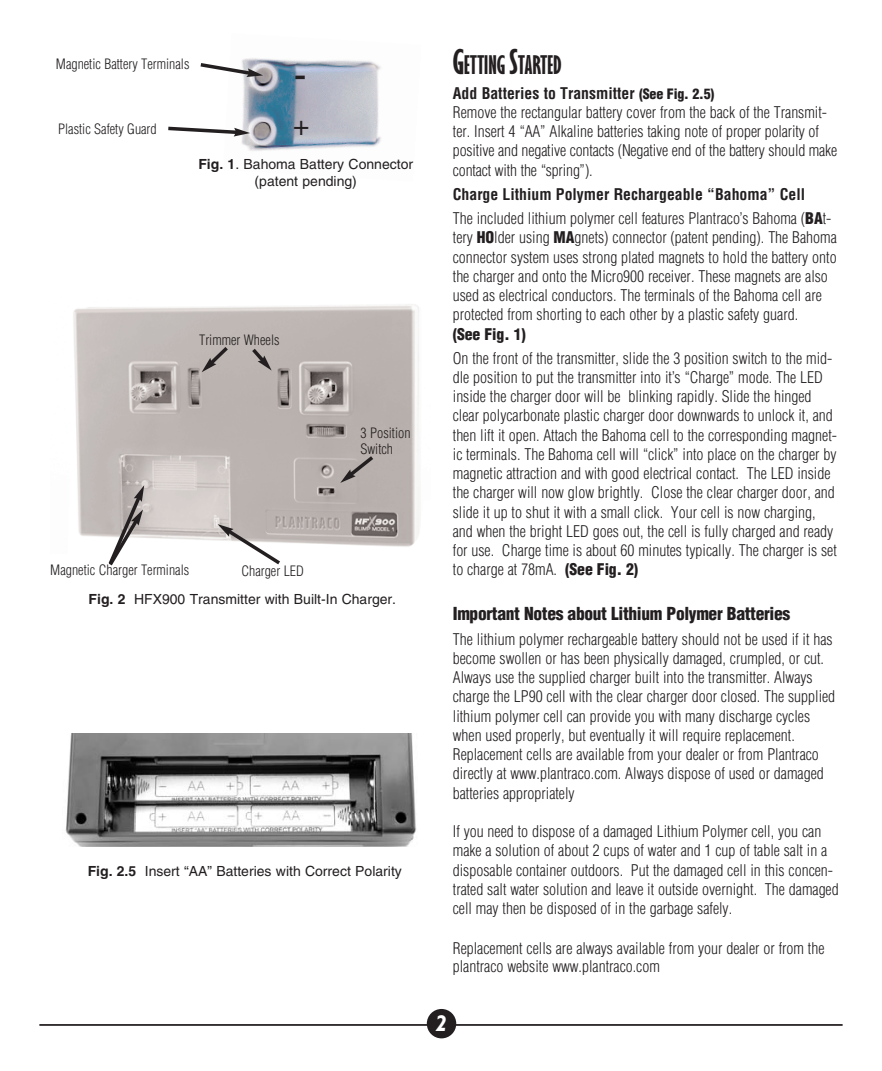
<style>
.page{position:relative;width:882px;height:1071px;background:#fff}
.page>*{position:absolute;margin:0;border:0;box-sizing:border-box;transform-origin:0 0}
.t1{font:38.5px "Helvetica";color:#231f20}
.t2{font:28px "Helvetica";color:#231f20}
.t3{font:700 extra-condensed 23.62px "Gill Sans";color:#231f20;scale:1.1 1}
.t4{font:italic 700 22.93px "Gill Sans";color:#fff}
.t5{font:900 condensed 17.5px "Helvetica";letter-spacing:-.02em;color:#231f20}
.t6{font:300 condensed 15.75px/19.2px "Helvetica";color:#231f20}
.t7{font:14px/16.8px "Helvetica";color:#231f20;text-align:center}
.t8{font:300 condensed 14px/16.8px "Helvetica";color:#231f20}
.s1{font-weight:700}
.s2{font-size:31.5px}
.s3{font-weight:900;font-size:14px}
.s4{font-weight:900}
</style>
<div class="page">
<hr style="left:39px;top:1024px;width:804px;height:2px;background:#231f20">
<div style="left:427px;top:1009px;width:29px;height:29px;background:#231f20;border-radius:50%"></div>
<img style="left:241px;top:58px;width:140px;height:93px">
<img style="left:73px;top:304px;width:347px;height:243px">
<svg style="left:105px;top:485px;width:39px;height:81px"></svg>
<svg style="left:218px;top:524px;width:66px;height:41px"></svg>
<svg style="left:200px;top:61px;width:63px;height:16px"></svg>
<svg style="left:168px;top:125px;width:82px;height:12px"></svg>
<svg style="left:340px;top:453px;width:37px;height:30px"></svg>
<svg style="left:202px;top:343px;width:30px;height:29px"></svg>
<svg style="left:249px;top:345px;width:23px;height:26px"></svg>
<img style="left:65px;top:734px;width:352px;height:112px">
<p class="t8" style="left:56px;top:56px;width:135px">Magnetic Battery Terminals</p>
<p class="t1" style="left:294px;top:60px;width:14px">-</p>
<p class="t8" style="left:58px;top:121px;width:100px">Plastic Safety Guard</p>
<p class="t2" style="left:293px;top:115px;width:18px">+</p>
<p class="t7" style="left:198px;top:157px;width:216px"><span class="s1">Fig. 1</span>. Bahoma Battery Connector (patent pending)</p>
<p class="t8" style="left:199px;top:332px;width:82px">Trimmer Wheels</p>
<p class="t8" style="left:361px;top:424px;width:52px">3 Position<br>Switch</p>
<p class="t8" style="left:50px;top:562px;width:141px">Magnetic Charger Terminals</p>
<p class="t8" style="left:241px;top:562px;width:64px">Charger LED</p>
<p class="t7" style="left:89px;top:592px;width:309px"><span class="s1">Fig. 2</span> HFX900 Transmitter with Built-In Charger.</p>
<p class="t7" style="left:88px;top:864px;width:316px"><span class="s1">Fig. 2.5</span> Insert “AA” Batteries with Correct Polarity</p>
<p class="t3" style="left:453px;top:55px;width:100px"><span class="s2">G</span>ETTING <span class="s2">S</span>TARTED</p>
<p class="t6" style="left:453px;top:84px;width:386px"><span class="s1">Add Batteries to Transmitter</span> <span class="s3">(See Fig. 2.5)<br></span>Remove the rectangular battery cover from the back of the Transmit&shy;ter. Insert 4 “AA” Alkaline batteries taking note of proper polarity of positive and negative contacts (Negative end of the battery should make contact with the “spring”).</p>
<p class="t6" style="left:453px;top:182px;width:380px;line-height:24.2px"><span class="s1">Charge Lithium Polymer Rechargeable “Bahoma” Cell<br></span>The included lithium polymer cell features Plantraco’s Bahoma (<span class="s4">BA</span>t-</p>
<p class="t6" style="left:453px;top:228px;width:386px">tery <span class="s4">HO</span>lder using <span class="s4">MA</span>gnets) connector (patent pending). The Bahoma connector system uses strong plated magnets to hold the battery onto the charger and onto the Micro900 receiver. These magnets are also used as electrical conductors. The terminals of the Bahoma cell are protected from shorting to each other by a plastic safety guard.<br><span class="s4">(See Fig. 1)</span></p>
<p class="t6" style="left:453px;top:349px;width:386px">On the front of the transmitter, slide the 3 position switch to the mid&shy;dle position to put the transmitter into it’s “Charge” mode. The LED inside the charger door will be blinking rapidly. Slide the hinged clear polycarbonate plastic charger door downwards to unlock it, and then lift it open. Attach the Bahoma cell to the corresponding magnet&shy;ic terminals. The Bahoma cell will “click” into place on the charger by magnetic attraction and with good electrical contact. The LED inside the charger will now glow brightly. Close the clear charger door, and slide it up to shut it with a small click. Your cell is now charging, and when the bright LED goes out, the cell is fully charged and ready for use. Charge time is about 60 minutes typically. The charger is set to charge at 78mA. <span class="s4">(See Fig. 2)</span></p>
<p class="t5" style="left:453px;top:604px;width:339px">Important Notes about Lithium Polymer Batteries</p>
<p class="t6" style="left:453px;top:630px;width:384px">The lithium polymer rechargeable battery should not be used if it has become swollen or has been physically damaged, crumpled, or cut.<br>Always use the supplied charger built into the transmitter. Always charge the LP90 cell with the clear charger door closed. The supplied lithium polymer cell can provide you with many discharge cycles when used properly, but eventually it will require replacement.<br>Replacement cells are available from your dealer or from Plantraco directly at www.plantraco.com. Always dispose of used or damaged batteries appropriately</p>
<p class="t6" style="left:453px;top:822px;width:387px">If you need to dispose of a damaged Lithium Polymer cell, you can make a solution of about 2 cups of water and 1 cup of table salt in a disposable container outdoors. Put the damaged cell in this concen&shy;trated salt water solution and leave it outside overnight. The damaged cell may then be disposed of in the garbage safely.</p>
<p class="t6" style="left:453px;top:940px;width:373px;line-height:17.5px">Replacement cells are always available from your dealer or from the plantraco website www.plantraco.com</p>
<p class="t4" style="left:435px;top:1014px;width:14px">2</p>
</div>
